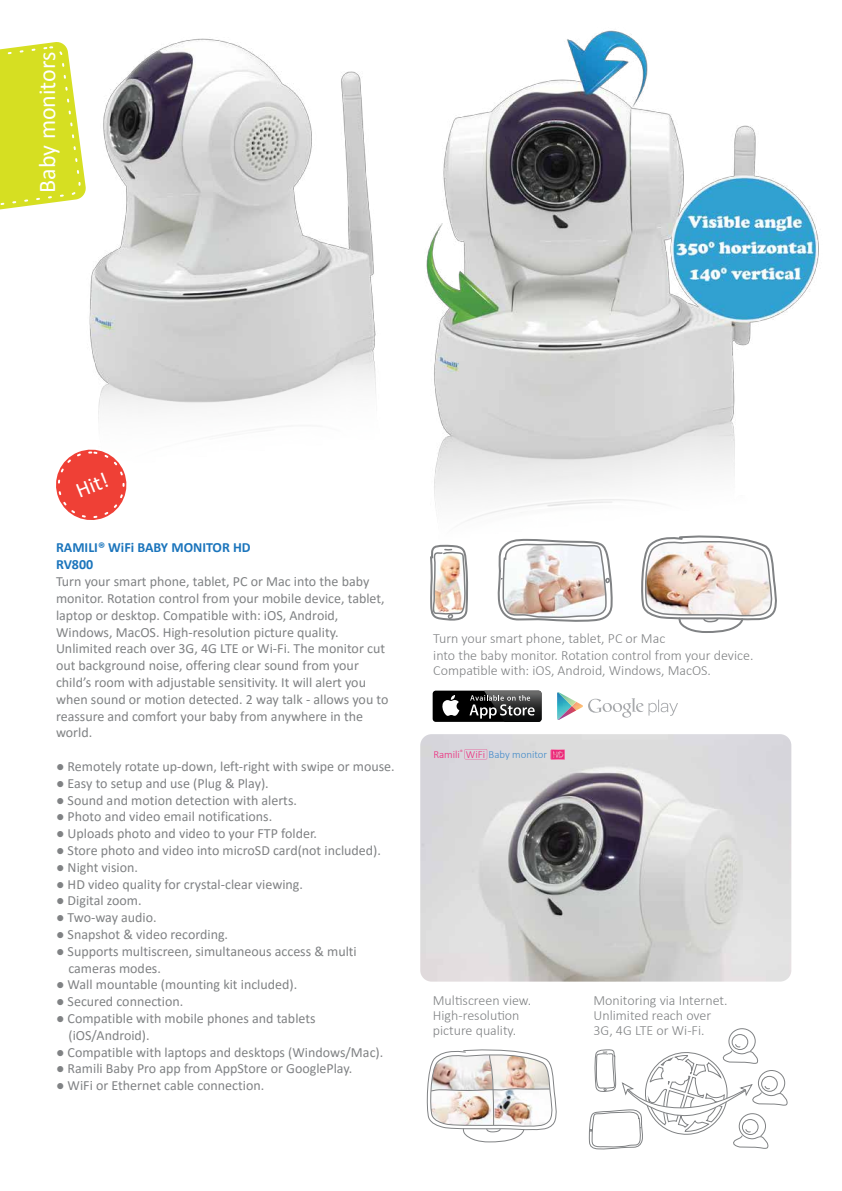
<style>
.page{position:relative;width:842px;height:1191px;background:#fff}
.page>*{position:absolute;margin:0;border:0;box-sizing:border-box;transform-origin:0 0}
.t1{font:24px "Calibri";color:#fff}
.t2{font:22px "Calibri";color:#fff}
.t3{font:14px/16.8px "Calibri";color:#808284}
.t4{font:300 14px/15.2px "Calibri";color:#808284}
.t5{font:700 14px/16.8px "Calibri";color:#1b75bc}
.t6{font:300 10.8px "Calibri";color:#418ac9}
.s1{color:#ee297b}
</style>
<div class="page">
<img style="left:89px;top:38px;width:266px;height:391px">
<img style="left:355px;top:30px;width:464px;height:491px">
<img style="left:420px;top:734px;width:371px;height:247px">
<svg style="left:589px;top:1028px;width:198px;height:122px"></svg>
<svg style="left:426px;top:1049px;width:131px;height:93px"></svg>
<svg style="left:430px;top:535px;width:347px;height:187px"></svg>
<svg style="left:465px;top:749px;width:22px;height:10px"></svg>
<svg style="left:551px;top:749px;width:14px;height:11px"></svg>
<svg style="left:0;top:42px;width:86px;height:168px;background:#dce446"></svg>
<svg style="left:56px;top:449px;width:71px;height:71px"></svg>
<h1 class="t1" style="left:31px;top:193px;width:143px;rotate:-90deg">Baby monitors</h1>
<h2 class="t2" style="left:71px;top:477px;width:35px;rotate:-22deg">Hit!</h2>
<p class="t5" style="left:56px;top:539px;width:196px">RAMILI® WiFi BABY MONITOR HD<br>RV800</p>
<p class="t3" style="left:56px;top:572px;width:334px">Turn your smart phone, tablet, PC or Mac into the baby monitor. Rotation control from your mobile device, tablet, laptop or desktop. Compatible with: iOS, Android, Windows, MacOS. High-resolution picture quality.<br>Unlimited reach over 3G, 4G LTE or Wi-Fi. The monitor cut out background noise, offering clear sound from your child’s room with adjustable sensitivity. It will alert you when sound or motion detected. 2 way talk - allows you to reassure and comfort your baby from anywhere in the world.</p>
<p class="t3" style="left:56px;top:757px;width:340px">● Remotely rotate up-down, left-right with swipe or mouse.</p>
<p class="t3" style="left:56px;top:774px;width:214px">● Easy to setup and use (Plug &amp; Play).</p>
<p class="t3" style="left:56px;top:791px;width:242px">● Sound and motion detection with alerts.</p>
<p class="t3" style="left:56px;top:808px;width:218px">● Photo and video email notifications.</p>
<p class="t3" style="left:56px;top:824px;width:263px">● Uploads photo and video to your FTP folder.</p>
<p class="t3" style="left:56px;top:841px;width:326px">● Store photo and video into microSD card(not included).</p>
<p class="t3" style="left:56px;top:858px;width:84px">● Night vision.</p>
<p class="t3" style="left:56px;top:875px;width:249px">● HD video quality for crystal-clear viewing.</p>
<p class="t3" style="left:56px;top:892px;width:87px">● Digital zoom.</p>
<p class="t3" style="left:56px;top:908px;width:102px">● Two-way audio.</p>
<p class="t3" style="left:56px;top:925px;width:174px">● Snapshot &amp; video recording.</p>
<p class="t3" style="left:68px;top:942px;width:290px;text-indent:-12px">● Supports multiscreen, simultaneous access &amp; multi cameras modes.</p>
<p class="t3" style="left:56px;top:976px;width:243px">● Wall mountable (mounting kit included).</p>
<p class="t3" style="left:56px;top:992px;width:129px">● Secured connection.</p>
<p class="t3" style="left:68px;top:1009px;width:249px;text-indent:-12px">● Compatible with mobile phones and tablets (iOS/Android).</p>
<p class="t3" style="left:56px;top:1043px;width:329px">● Compatible with laptops and desktops (Windows/Mac).</p>
<p class="t3" style="left:56px;top:1060px;width:298px">● Ramili Baby Pro app from AppStore or GooglePlay.</p>
<p class="t3" style="left:56px;top:1076px;width:210px">● WiFi or Ethernet cable connection.</p>
<p class="t4" style="left:433px;top:630px;width:322px;line-height:16.8px">Turn your smart phone, tablet, PC or Mac<br>into the baby monitor. Rotation control from your device.</p>
<p class="t4" style="left:433px;top:662px;width:279px">Compatible with: iOS, Android, Windows, MacOS.</p>
<p class="t6" style="left:433px;top:747px;width:115px"><span class="s1">Ramili</span><sup>®</sup> <span class="s1">WiFi</span> Baby monitor</p>
<p class="t4" style="left:433px;top:992px;width:100px">Multiscreen view.<br>High-resolution picture quality.</p>
<p class="t4" style="left:593px;top:992px;width:136px">Monitoring via Internet.<br>Unlimited reach over<br>3G, 4G LTE or Wi-Fi.</p>
</div>
